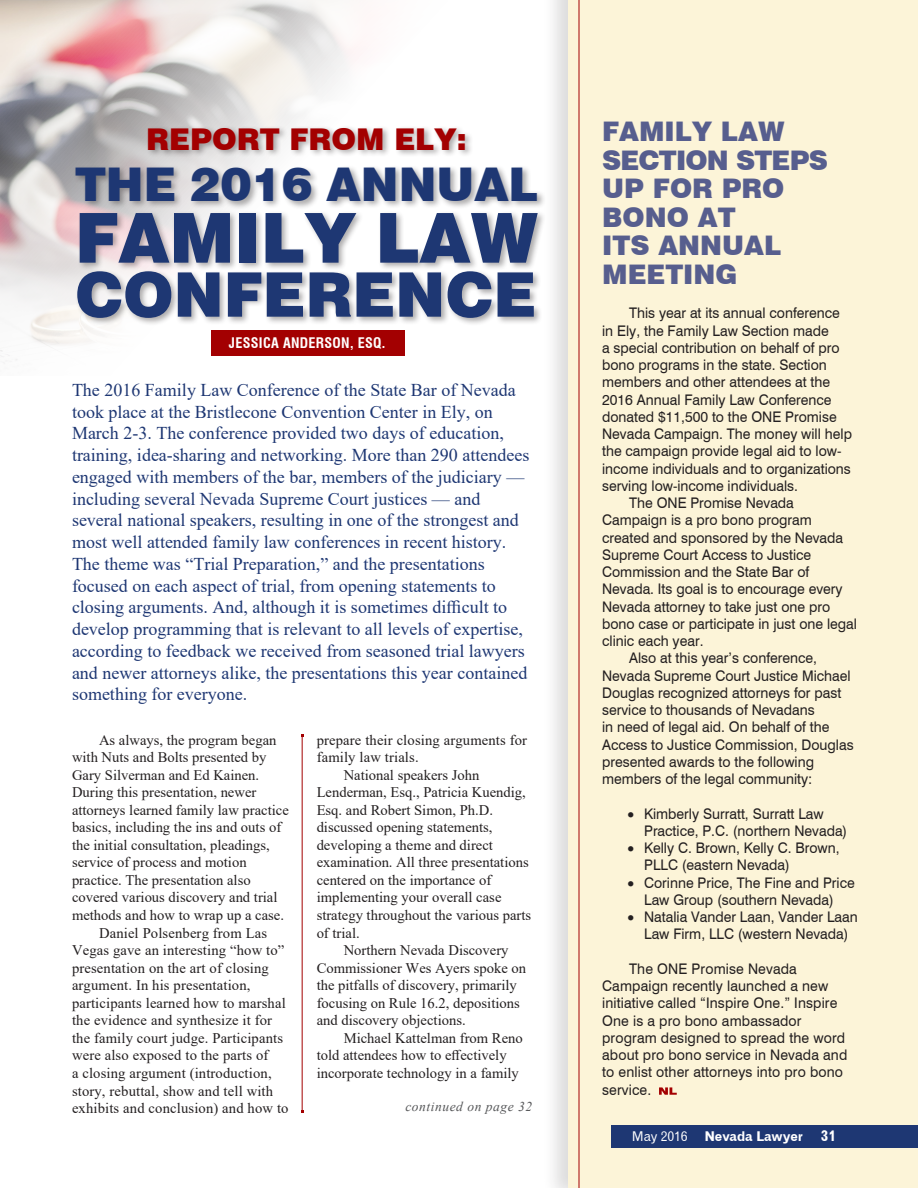
<style>
.page{position:relative;width:918px;height:1188px;background:#fff}
.page>*{position:absolute;margin:0;border:0;box-sizing:border-box;transform-origin:0 0}
.t1{font:900 69px "Swiss 721 BT";color:#1e3773}
.t2{font:900 61.5px "Swiss 721 BT";color:#1e3773}
.t3{font:900 46.5px "Swiss 721 BT";color:#1e3773}
.t4{font:900 30px "Swiss 721 BT";color:#a30001}
.t5{font:900 27px/28.5px "Swiss 721 BT";color:#575e8e}
.t6{font:18px/21.8px "Times New Roman";color:#1e3773}
.t7{font:14.7px/17.2px "Swiss 721 BT";color:#231f20;scale:.96 1}
.t8{font:14.7px/17.5px "Times New Roman";color:#231f20}
.t9{font:700 condensed 14.25px "Swiss 721 BT";letter-spacing:.02em;color:#fff}
.t10{font:13.5px "Gothic 720 BT Bold B";letter-spacing:-.01em;color:#fff}
.t11{font:italic 13.5px "Times New Roman";letter-spacing:.04em;color:#57585a}
.s1{font-family:"Gothic 720 BT Roman B"}
.s2{font-size:15px}
</style>
<div class="page">
<img style="left:0;top:0;width:405px;height:364px">
<div style="left:542px;top:0;width:376px;height:1188px;background:#231f20;opacity:.16"></div>
<div style="left:568px;top:0;width:350px;height:1188px;background:#fcf4d8"></div>
<div style="left:612px;top:1125px;width:306px;height:23px;background:#1e3773"></div>
<svg style="left:659px;top:1087px;width:18px;height:8px"></svg>
<div style="left:73px;top:125px;width:473px;height:201px;background:#231f20;opacity:.37"></div>
<div style="left:212px;top:330px;width:193px;height:25px;background:#a30001"></div>
<hr style="left:302px;top:736px;width:1px;height:376px;background:#a30001">
<hr style="left:579px;top:0;width:1px;height:1188px;background:#a30001">
<p class="t4" style="left:146px;top:121px;width:322px">REPORT FROM ELY:</p>
<p class="t3" style="left:75px;top:156px;width:465px">THE 2016 ANNUAL</p>
<p class="t1" style="left:75px;top:196px;width:465px">FAMILY LAW</p>
<p class="t2" style="left:75px;top:257px;width:463px">CONFERENCE</p>
<p class="t9" style="left:229px;top:334px;width:158px">JESSICA ANDERSON, ESQ.</p>
<p class="t6" style="left:72px;top:378px;width:459px">The 2016 Family Law Conference of the State Bar of Nevada took place at the Bristlecone Convention Center in Ely, on March 2-3. The conference provided two days of education, training, idea-sharing and networking. More than 290 attendees engaged with members of the bar, members of the judiciary — including several Nevada Supreme Court justices — and several national speakers, resulting in one of the strongest and most well attended family law conferences in recent history.<br>The theme was “Trial Preparation,” and the presentations focused on each aspect of trial, from opening statements to closing arguments. And, although it is sometimes difficult to develop programming that is relevant to all levels of expertise, according to feedback we received from seasoned trial lawyers and newer attorneys alike, the presentations this year contained something for everyone.</p>
<p class="t8" style="left:317px;top:730px;width:212px">prepare their closing arguments for family law trials.</p>
<p class="t8" style="left:317px;top:765px;width:216px;text-indent:27px">National speakers John<br>Lenderman, Esq., Patricia Kuendig,<br>Esq. and Robert Simon, Ph.D. discussed opening statements, developing a theme and direct examination. All three presentations centered on the importance of implementing your overall case strategy throughout the various parts of trial.</p>
<p class="t8" style="left:317px;top:941px;width:211px;text-indent:27px">Northern Nevada Discovery<br>Commissioner Wes Ayers spoke on the pitfalls of discovery, primarily focusing on Rule 16.2, depositions and discovery objections.</p>
<p class="t8" style="left:317px;top:1029px;width:208px;text-indent:27px">Michael Kattelman from Reno told attendees how to effectively incorporate technology in a family</p>
<p class="t8" style="left:72px;top:730px;width:218px;text-indent:27px">As always, the program began with Nuts and Bolts presented by Gary Silverman and Ed Kainen.<br>During this presentation, newer attorneys learned family law practice basics, including the ins and outs of the initial consultation, pleadings, service of process and motion practice. The presentation also covered various discovery and trial methods and how to wrap up a case.</p>
<p class="t8" style="left:72px;top:923px;width:218px;text-indent:27px">Daniel Polsenberg from Las Vegas gave an interesting “how to” presentation on the art of closing argument. In his presentation, participants learned how to marshal the evidence and synthesize it for the family court judge. Participants were also exposed to the parts of<br>a closing argument (introduction, story, rebuttal, show and tell with exhibits and conclusion) and how to</p>
<p class="t11" style="left:405px;top:1097px;width:128px">continued on page 32</p>
<p class="t5" style="left:602px;top:117px;width:227px">FAMILY LAW<br>SECTION STEPS<br>UP FOR PRO<br>BONO AT<br>ITS ANNUAL<br>MEETING</p>
<p class="t7" style="left:602px;top:305px;width:262px;text-indent:27px">This year at its annual conference in Ely, the Family Law Section made<br>a special contribution on behalf of pro bono programs in the state. Section members and other attendees at the 2016 Annual Family Law Conference donated $11,500 to the ONE Promise Nevada Campaign. The money will help the campaign provide legal aid to low&shy;income individuals and to organizations serving low-income individuals.</p>
<p class="t7" style="left:602px;top:494px;width:267px;text-indent:27px">The ONE Promise Nevada<br>Campaign is a pro bono program created and sponsored by the Nevada<br>Supreme Court Access to Justice<br>Commission and the State Bar of<br>Nevada. Its goal is to encourage every<br>Nevada attorney to take just one pro bono case or participate in just one legal clinic each year.</p>
<p class="t7" style="left:602px;top:650px;width:264px;text-indent:27px">Also at this year’s conference, Nevada Supreme Court Justice Michael Douglas recognized attorneys for past service to thousands of Nevadans<br>in need of legal aid. On behalf of the Access to Justice Commission, Douglas presented awards to the following members of the legal community:</p>
<p class="t7" style="left:644px;top:805px;width:213px;text-indent:-16px">• Kimberly Surratt, Surratt Law<br>Practice, P.C. (northern Nevada)</p>
<p class="t7" style="left:644px;top:839px;width:205px;text-indent:-16px">• Kelly C. Brown, Kelly C. Brown,<br>PLLC (eastern Nevada)</p>
<p class="t7" style="left:628px;top:874px;width:238px;text-align:center">• Corinne Price, The Fine and Price<br>Law Group (southern Nevada)</p>
<p class="t7" style="left:628px;top:908px;width:241px;text-align:center">• Natalia Vander Laan, Vander Laan<br>Law Firm, LLC (western Nevada)</p>
<p class="t7" style="left:602px;top:960px;width:257px;text-indent:27px">The ONE Promise Nevada<br>Campaign recently launched a new initiative called “Inspire One.” Inspire<br>One is a pro bono ambassador program designed to spread the word about pro bono service in Nevada and to enlist other attorneys into pro bono service.</p>
<p class="t10" style="left:632px;top:1128px;width:206px"><span class="s1">May 2016</span> Nevada Lawyer <span class="s2">31</span></p>
</div>
